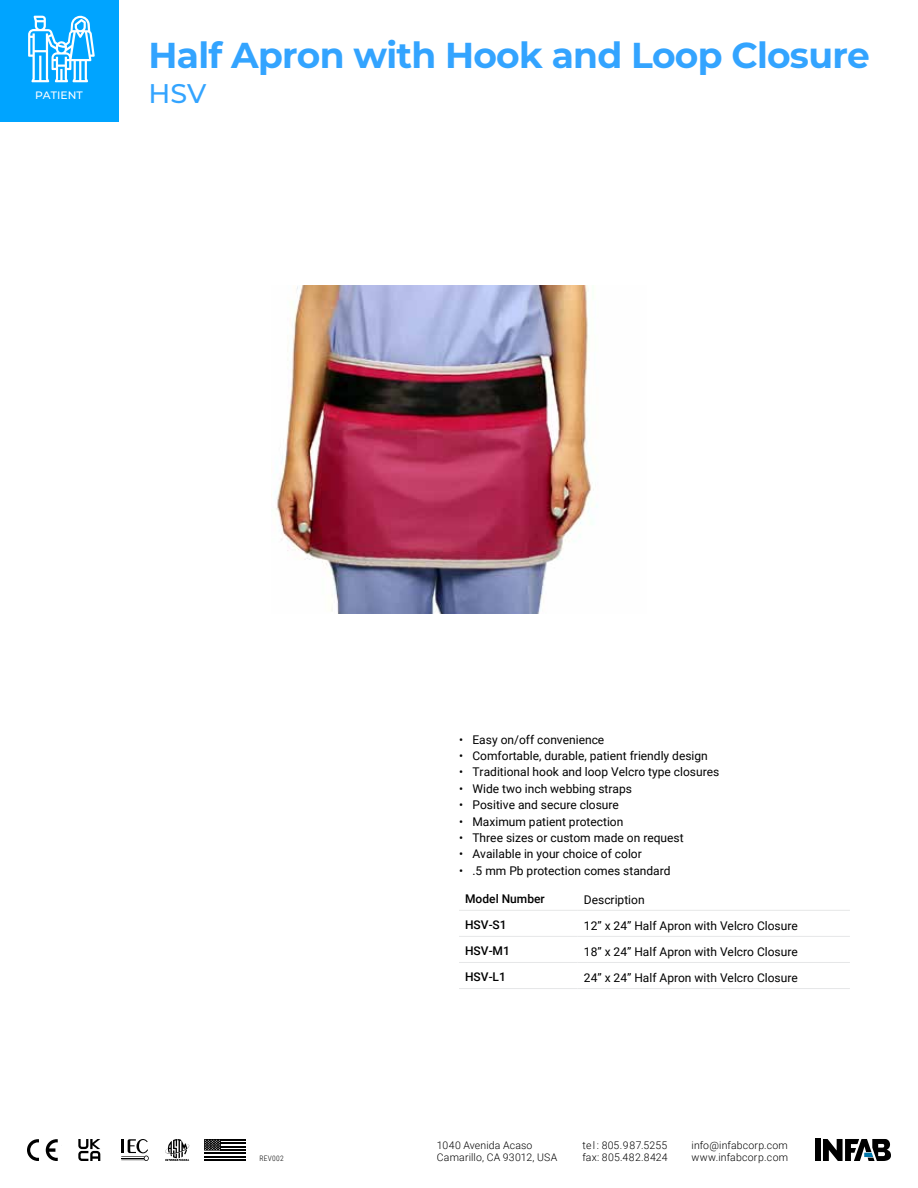
<style>
.page{position:relative;width:918px;height:1188px;background:#fff}
.page>*{position:absolute;margin:0;border:0;box-sizing:border-box;transform-origin:0 0}
.t1{font:700 36px "Montserrat";letter-spacing:-.02em;color:#33a4ff}
.t2{font:500 27px "Montserrat";color:#33a4ff}
.t3{font:12px "Roboto";color:#000}
.t4{font:500 12px "Roboto";color:#000}
.t5{font:500 10.8px "Montserrat";color:#fff}
.t6{font:300 10.5px/12px "Roboto";letter-spacing:.02em;color:#000}
.t7{font:300 7.5px "Roboto Condensed";letter-spacing:.04em;color:#000}
</style>
<div class="page">
<div style="left:815px;top:1139px;width:5px;height:22px;background:#000"></div>
<svg style="left:823px;top:1139px;width:68px;height:22px"></svg>
<svg style="left:27px;top:1139px;width:12px;height:22px"></svg>
<svg style="left:46px;top:1139px;width:12px;height:22px"></svg>
<hr style="left:204px;top:1152px;width:42px;height:2px;background:#000">
<hr style="left:204px;top:1156px;width:42px;height:1px;background:#000">
<hr style="left:204px;top:1159px;width:42px;height:2px;background:#000">
<svg style="left:204px;top:1139px;width:42px;height:12px"></svg>
<svg style="left:121px;top:1139px;width:28px;height:22px"></svg>
<svg style="left:165px;top:1139px;width:24px;height:22px"></svg>
<svg style="left:78px;top:1139px;width:22px;height:22px"></svg>
<div style="left:0;top:0;width:119px;height:122px;background:#00a4ff"></div>
<svg style="left:28px;top:15px;width:67px;height:67px"></svg>
<img style="left:274px;top:285px;width:324px;height:329px">
<hr style="left:459px;top:910px;width:118px;height:1px;background:#e6e7e8">
<hr style="left:577px;top:910px;width:273px;height:1px;background:#e6e7e8">
<hr style="left:459px;top:936px;width:118px;height:1px;background:#e6e7e8">
<hr style="left:577px;top:936px;width:273px;height:1px;background:#e6e7e8">
<hr style="left:459px;top:962px;width:118px;height:1px;background:#e6e7e8">
<hr style="left:577px;top:962px;width:273px;height:1px;background:#e6e7e8">
<hr style="left:459px;top:988px;width:118px;height:1px;background:#e6e7e8">
<hr style="left:577px;top:988px;width:273px;height:1px;background:#e6e7e8">
<p class="t5" style="left:35px;top:88px;width:49px">PATIENT</p>
<h1 class="t1" style="left:148px;top:29px;width:723px">Half Apron with Hook and Loop Closure</h1>
<h2 class="t2" style="left:148px;top:74px;width:59px">HSV</h2>
<p class="t3" style="left:459px;top:731px;width:147px">• Easy on/off convenience</p>
<p class="t3" style="left:459px;top:747px;width:250px">• Comfortable, durable, patient friendly design</p>
<p class="t3" style="left:459px;top:764px;width:262px">• Traditional hook and loop Velcro type closures</p>
<p class="t3" style="left:459px;top:780px;width:175px">• Wide two inch webbing straps</p>
<p class="t3" style="left:459px;top:797px;width:161px">• Positive and secure closure</p>
<p class="t3" style="left:459px;top:813px;width:166px">• Maximum patient protection</p>
<p class="t3" style="left:459px;top:829px;width:226px">• Three sizes or custom made on request</p>
<p class="t3" style="left:459px;top:846px;width:184px">• Available in your choice of color</p>
<p class="t3" style="left:459px;top:862px;width:213px">• .5 mm Pb protection comes standard</p>
<p class="t4" style="left:465px;top:890px;width:81px">Model Number</p>
<p class="t3" style="left:584px;top:891px;width:62px">Description</p>
<p class="t4" style="left:465px;top:916px;width:43px">HSV-S1</p>
<p class="t3" style="left:584px;top:917px;width:215px">12” x 24” Half Apron with Velcro Closure</p>
<p class="t4" style="left:465px;top:942px;width:46px">HSV-M1</p>
<p class="t3" style="left:584px;top:943px;width:215px">18” x 24” Half Apron with Velcro Closure</p>
<p class="t4" style="left:465px;top:969px;width:42px">HSV-L1</p>
<p class="t3" style="left:584px;top:969px;width:215px">24” x 24” Half Apron with Velcro Closure</p>
<p class="t7" style="left:259px;top:1153px;width:26px">REV002</p>
<p class="t6" style="left:437px;top:1151px;width:122px">Camarillo, CA 93012, USA</p>
<p class="t6" style="left:582px;top:1139px;width:87px">tel : 805.987.5255 fax: 805.482.8424</p>
<p class="t6" style="left:692px;top:1138px;width:98px;line-height:12.6px">info@infabcorp.com www.infabcorp.com</p>
<p class="t6" style="left:437px;top:1139px;width:97px">1040 Avenida Acaso</p>
</div>
